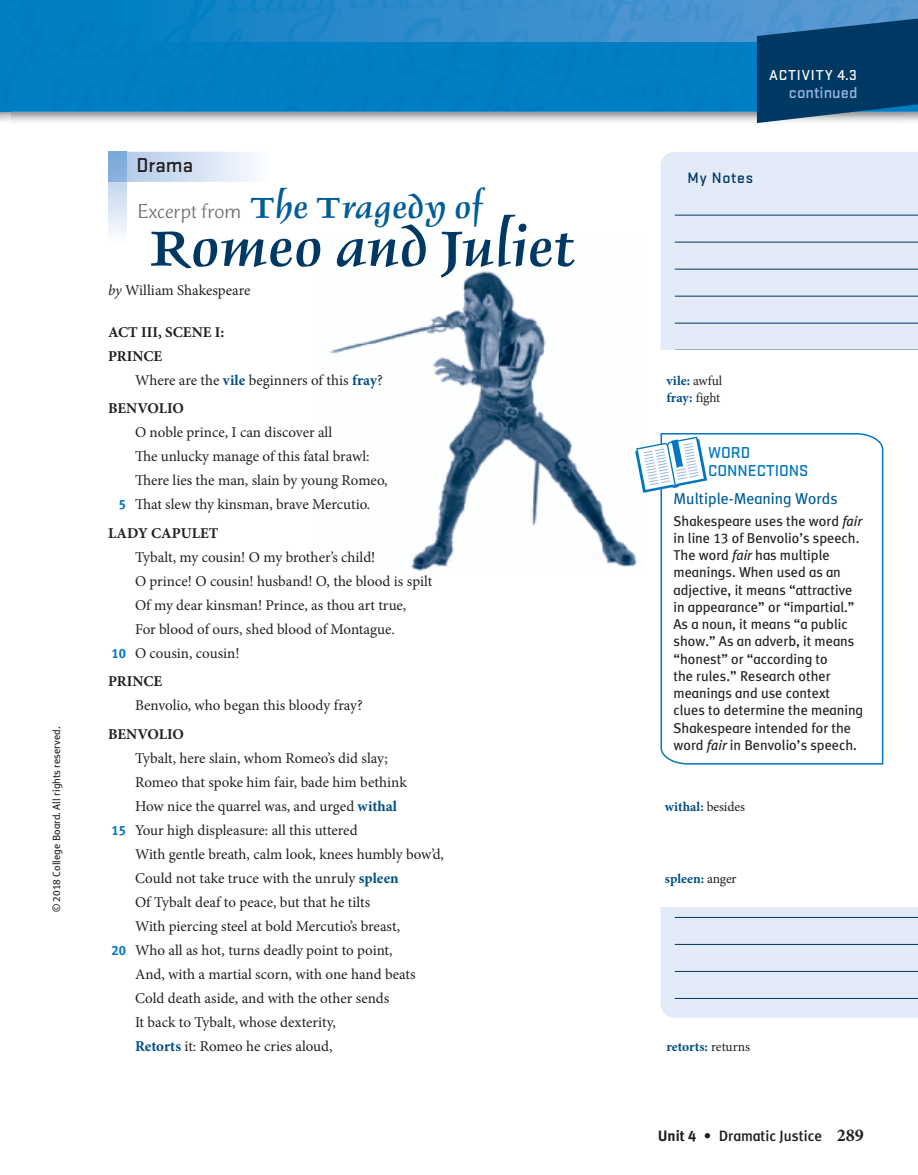
<style>
.page{position:relative;width:918px;height:1175px;background:#fff}
.page>*{position:absolute;margin:0;border:0;box-sizing:border-box;transform-origin:0 0}
.t1{font:66px "Delphin LT Std 2";letter-spacing:.01em;color:#003864;scale:1.1 1}
.t2{font:39px "Delphin LT Std 2";letter-spacing:.005em;color:#005d99;scale:1.1 1}
.t3{font:500 21px "Stratum 2";color:#231f20}
.t4{font:500 16.5px/18px "Stratum 2";color:#0077c0}
.t5{font:500 16.5px "Stratum 2";color:#94b7e0}
.t6{font:15.75px "OPT Meta Plus";color:#005d99}
.t7{font:500 15.75px "Stratum 2";letter-spacing:.05em;color:#003864}
.t8{font:15px/28.5px "Minion Pro";color:#231f20}
.t9{font:700 15px/24px "Minion Pro";color:#231f20}
.t10{font:500 15px "OPT Meta Plus";color:#231f20}
.t11{font:500 15px "Stratum 2";letter-spacing:.06em;color:#fff}
.t12{font:14.25px/17.2px "OPT Meta Plus";color:#231f20}
.t13{font:700 13.5px/17.2px "Minion Pro";color:#004e82}
.t14{font:10.5px "OPT Meta Plus";color:#231f20}
.s1{font-family:"CT Mercurius Std";font-weight:300;font-size:21px;color:#6c6d70}
.s2{font-style:italic}
.s3{font-weight:700;color:#004e82}
.s4{font-weight:700}
.s5{font-family:"OPT Meta Plus";font-weight:700;font-size:13.5px;color:#0077c0}
.s6{font-weight:400;color:#231f20}
.s7{font-family:"Minion Pro";font-weight:700;font-size:18px}
</style>
<div class="page">
<img style="left:10px;top:111px;width:747px;height:12px">
<div style="left:10px;top:0;width:747px;height:111px;background:#007fc4"></div>
<img style="left:94px;top:0;width:824px;height:42px">
<svg style="left:757px;top:16px;width:161px;height:107px;background:#184e79"></svg>
<svg style="left:0;top:0;width:10px;height:122px"></svg>
<img style="left:329px;top:271px;width:309px;height:300px">
<div style="left:661px;top:152px;width:257px;height:865px;background:#e2ebf7"></div>
<hr style="left:675px;top:215px;width:243px;height:1px;background:#003864">
<hr style="left:675px;top:242px;width:243px;height:1px;background:#003864">
<hr style="left:675px;top:269px;width:243px;height:1px;background:#003864">
<hr style="left:675px;top:296px;width:243px;height:1px;background:#003864">
<hr style="left:675px;top:323px;width:243px;height:1px;background:#003864">
<hr style="left:675px;top:917px;width:243px;height:1px;background:#003864">
<hr style="left:675px;top:944px;width:243px;height:1px;background:#003864">
<hr style="left:675px;top:971px;width:243px;height:1px;background:#003864">
<hr style="left:675px;top:998px;width:243px;height:1px;background:#003864">
<svg style="left:126px;top:152px;width:128px;height:30px;background:#d3e0f2"></svg>
<div style="left:108px;top:182px;width:18px;height:95px;background:linear-gradient(to bottom,#cbdbf0,#fff)"></div>
<div style="left:659px;top:778px;width:259px;height:128px;background:#fff"></div>
<div style="left:660px;top:350px;width:258px;height:434px;background:#fff"></div>
<svg style="left:660px;top:433px;width:224px;height:332px"></svg>
<svg style="left:635px;top:436px;width:72px;height:57px"></svg>
<p class="t14" style="left:52px;top:912px;width:187px;rotate:-90deg">© 2018 College Board. All rights reserved.</p>
<h3 class="t3" style="left:137px;top:158px;width:58px">Drama</h3>
<h2 class="t2" style="left:137px;top:193px;width:315px"><span class="s1">Excerpt from</span> The Tragedy of</h2>
<h1 class="t1" style="left:150px;top:223px;width:387px">Romeo and Juliet</h1>
<p class="t8" style="left:108px;top:277px;width:144px"><span class="s2">by</span> William Shakespeare</p>
<p class="t9" style="left:108px;top:321px;width:118px">ACT III, SCENE I:<br>PRINCE</p>
<p class="t8" style="left:108px;top:367px;width:276px;text-indent:27px">Where are the <span class="s3">vile</span> beginners of this <span class="s3">fray</span>?<br><span class="s4">BENVOLIO</span></p>
<p class="t8" style="left:135px;top:419px;width:199px">O noble prince, I can discover all</p>
<p class="t8" style="left:135px;top:443px;width:236px">The unlucky manage of this fatal brawl:</p>
<p class="t8" style="left:135px;top:467px;width:254px">There lies the man, slain by young Romeo,</p>
<p class="t8" style="left:119px;top:491px;width:253px"><span class="s5">5</span> That slew thy kinsman, brave Mercutio.</p>
<p class="t9" style="left:108px;top:522px;width:112px">LADY CAPULET</p>
<p class="t8" style="left:135px;top:544px;width:242px">Tybalt, my cousin! O my brother’s child!</p>
<p class="t8" style="left:135px;top:568px;width:299px">O prince! O cousin! husband! O, the blood is spilt</p>
<p class="t8" style="left:135px;top:592px;width:273px">Of my dear kinsman! Prince, as thou art true,</p>
<p class="t8" style="left:135px;top:616px;width:261px">For blood of ours, shed blood of Montague.</p>
<p class="t8" style="left:112px;top:640px;width:129px"><span class="s5">10</span> O cousin, cousin!</p>
<p class="t9" style="left:108px;top:670px;width:56px">PRINCE</p>
<p class="t8" style="left:135px;top:692px;width:229px">Benvolio, who began this bloody fray?</p>
<p class="t9" style="left:108px;top:723px;width:77px">BENVOLIO</p>
<p class="t8" style="left:135px;top:745px;width:254px">Tybalt, here slain, whom Romeo’s did slay;</p>
<p class="t8" style="left:135px;top:769px;width:273px">Romeo that spoke him fair, bade him bethink</p>
<p class="t8" style="left:135px;top:793px;width:263px">How nice the quarrel was, and urged <span class="s3">withal</span></p>
<p class="t8" style="left:112px;top:817px;width:248px"><span class="s5">15</span> Your high displeasure: all this uttered</p>
<p class="t8" style="left:135px;top:841px;width:310px">With gentle breath, calm look, knees humbly bow’d,</p>
<p class="t8" style="left:135px;top:865px;width:265px">Could not take truce with the unruly <span class="s3">spleen</span></p>
<p class="t8" style="left:135px;top:889px;width:237px">Of Tybalt deaf to peace, but that he tilts</p>
<p class="t8" style="left:135px;top:913px;width:267px">With piercing steel at bold Mercutio’s breast,</p>
<p class="t8" style="left:112px;top:937px;width:283px"><span class="s5">20</span> Who all as hot, turns deadly point to point,</p>
<p class="t8" style="left:135px;top:961px;width:282px">And, with a martial scorn, with one hand beats</p>
<p class="t8" style="left:135px;top:985px;width:256px">Cold death aside, and with the other sends</p>
<p class="t8" style="left:135px;top:1009px;width:202px">It back to Tybalt, whose dexterity,</p>
<p class="t8" style="left:135px;top:1033px;width:199px"><span class="s3">Retorts</span> it: Romeo he cries aloud,</p>
<p class="t11" style="left:769px;top:70px;width:89px">ACTIVITY 4.3</p>
<p class="t5" style="left:789px;top:87px;width:70px">continued</p>
<p class="t7" style="left:688px;top:173px;width:67px">My Notes</p>
<p class="t13" style="left:666px;top:373px;width:57px">vile: <span class="s6">awful </span>fray: <span class="s6">fight</span></p>
<p class="t4" style="left:708px;top:445px;width:102px">WORD<br>CONNECTIONS</p>
<p class="t6" style="left:674px;top:492px;width:166px">Multiple-Meaning Words</p>
<p class="t12" style="left:674px;top:513px;width:191px">Shakespeare uses the word <span class="s2">fair </span>in line 13 of Benvolio’s speech.<br>The word <span class="s2">fair</span> has multiple meanings. When used as an adjective, it means “attractive in appearance” or “impartial.”<br>As a noun, it means “a public show.” As an adverb, it means “honest” or “according to<br>the rules.” Research other meanings and use context clues to determine the meaning<br>Shakespeare intended for the word <span class="s2">fair</span> in Benvolio’s speech.</p>
<p class="t13" style="left:665px;top:798px;width:82px">withal: <span class="s6">besides</span></p>
<p class="t13" style="left:665px;top:870px;width:73px">spleen: <span class="s6">anger</span></p>
<p class="t13" style="left:667px;top:1039px;width:85px">retorts: <span class="s6">returns</span></p>
<p class="t10" style="left:658px;top:1130px;width:208px"><span class="s4">Unit 4 •</span> Dramatic Justice <span class="s7">289</span></p>
</div>
